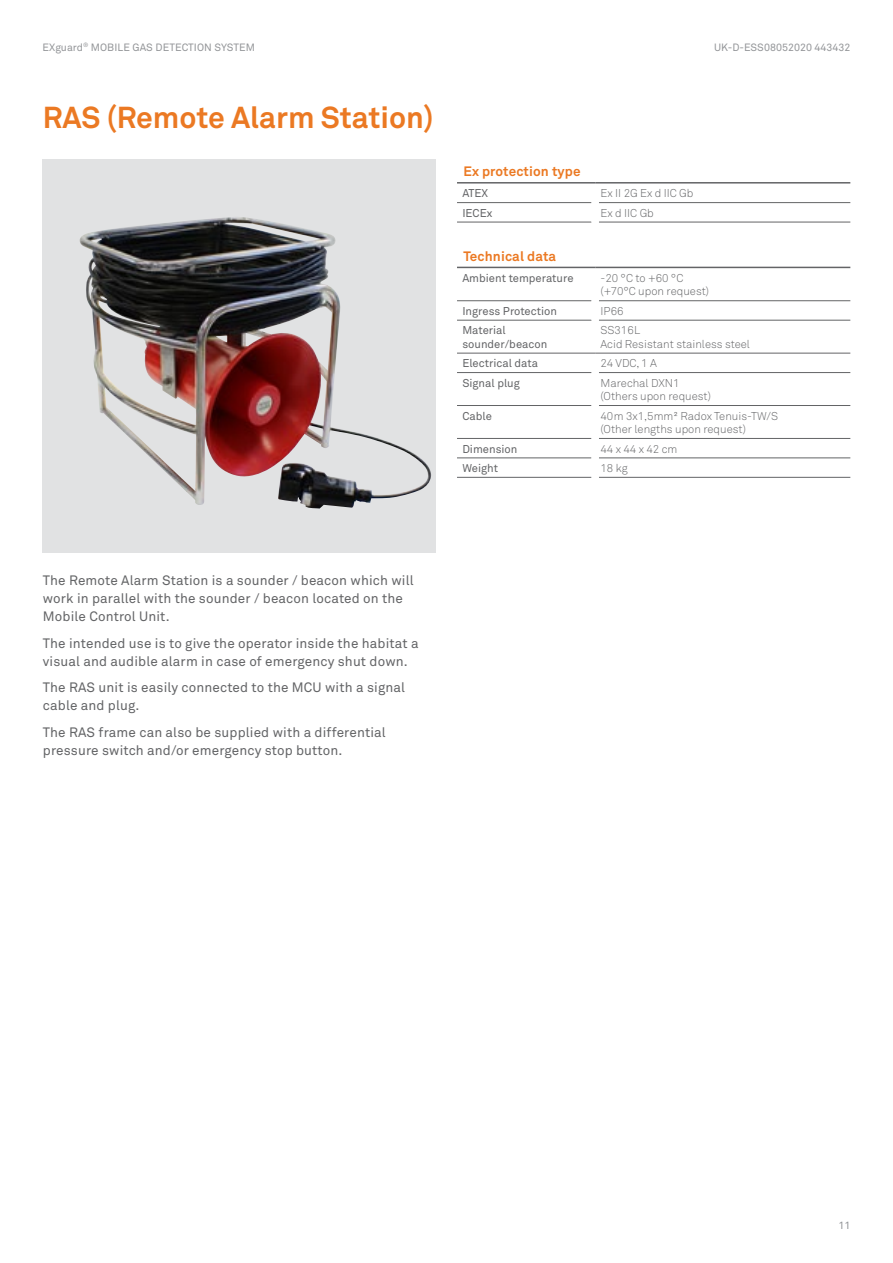
<style>
.page{position:relative;width:893px;height:1263px;background:#fff}
.page>*{position:absolute;margin:0;border:0;box-sizing:border-box;transform-origin:0 0}
.t1{font:700 30px "Akkurat Pro";color:#eb7923}
.t2{font:13.5px/18px "Akkurat Pro";letter-spacing:.01em;color:#636466}
.t3{font:700 13.5px "Akkurat Pro";letter-spacing:.01em;color:#eb7923}
.t4{font:300 11.25px/13.5px "Akkurat Pro";color:#636466}
.t5{font:11.25px/13.5px "Akkurat Pro";color:#636466}
.t6{font:10.5px "Akkurat Pro";color:#939598}
</style>
<div class="page">
<div style="left:42px;top:159px;width:394px;height:394px;background:#e1e2e3"></div>
<img style="left:79px;top:217px;width:352px;height:291px">
<hr style="left:457px;top:182px;width:138px;height:2px;background:#636466">
<hr style="left:595px;top:182px;width:255px;height:2px;background:#636466">
<hr style="left:457px;top:202px;width:134px;height:1px;background:#636466">
<hr style="left:599px;top:202px;width:251px;height:1px;background:#636466">
<hr style="left:457px;top:222px;width:134px;height:1px;background:#636466">
<hr style="left:599px;top:222px;width:251px;height:1px;background:#636466">
<hr style="left:457px;top:267px;width:138px;height:1px;background:#636466">
<hr style="left:595px;top:267px;width:255px;height:1px;background:#636466">
<hr style="left:457px;top:405px;width:134px;height:1px;background:#636466">
<hr style="left:457px;top:438px;width:134px;height:1px;background:#636466">
<hr style="left:457px;top:457px;width:134px;height:1px;background:#636466">
<hr style="left:457px;top:477px;width:134px;height:1px;background:#636466">
<hr style="left:599px;top:405px;width:251px;height:1px;background:#636466">
<hr style="left:599px;top:438px;width:251px;height:1px;background:#636466">
<hr style="left:599px;top:457px;width:251px;height:1px;background:#636466">
<hr style="left:599px;top:477px;width:251px;height:1px;background:#636466">
<hr style="left:457px;top:300px;width:134px;height:1px;background:#636466">
<hr style="left:599px;top:300px;width:251px;height:1px;background:#636466">
<hr style="left:457px;top:320px;width:134px;height:1px;background:#636466">
<hr style="left:599px;top:320px;width:251px;height:1px;background:#636466">
<hr style="left:457px;top:353px;width:138px;height:1px;background:#636466">
<hr style="left:595px;top:353px;width:255px;height:1px;background:#636466">
<hr style="left:457px;top:372px;width:134px;height:1px;background:#636466">
<hr style="left:599px;top:372px;width:251px;height:1px;background:#636466">
<p class="t6" style="left:43px;top:41px;width:214px">EXguard<sup>®</sup> MOBILE GAS DETECTION SYSTEM</p>
<p class="t6" style="left:714px;top:41px;width:138px">UK-D-ESS08052020 443432</p>
<h1 class="t1" style="left:43px;top:99px;width:392px">RAS (Remote Alarm Station)</h1>
<p class="t3" style="left:463px;top:163px;width:119px">Ex protection type</p>
<p class="t5" style="left:462px;top:187px;width:27px">ATEX</p>
<p class="t4" style="left:600px;top:187px;width:94px">Ex II 2G Ex d IIC Gb</p>
<p class="t5" style="left:462px;top:206px;width:32px">IECEx</p>
<p class="t4" style="left:600px;top:206px;width:55px">Ex d IIC Gb</p>
<p class="t3" style="left:463px;top:248px;width:94px">Technical data</p>
<p class="t5" style="left:462px;top:271px;width:113px">Ambient temperature</p>
<p class="t4" style="left:600px;top:271px;width:110px">-20 °C to +60 °C (+70°C upon request)</p>
<p class="t5" style="left:462px;top:304px;width:96px">Ingress Protection</p>
<p class="t4" style="left:600px;top:304px;width:25px">IP66</p>
<p class="t5" style="left:462px;top:324px;width:86px">Material sounder/beacon</p>
<p class="t4" style="left:600px;top:324px;width:151px">SS316L<br>Acid Resistant stainless steel</p>
<p class="t5" style="left:462px;top:357px;width:77px">Electrical data</p>
<p class="t4" style="left:600px;top:357px;width:58px">24 VDC, 1 A</p>
<p class="t5" style="left:462px;top:376px;width:59px">Signal plug</p>
<p class="t4" style="left:600px;top:376px;width:112px">Marechal DXN1 (Others upon request)</p>
<p class="t5" style="left:462px;top:409px;width:31px">Cable</p>
<p class="t4" style="left:600px;top:409px;width:179px">40m 3x1,5mm² Radox Tenuis-TW/S (Other lengths upon request)</p>
<p class="t5" style="left:462px;top:442px;width:57px">Dimension</p>
<p class="t4" style="left:600px;top:442px;width:78px">44 x 44 x 42 cm</p>
<p class="t5" style="left:462px;top:461px;width:37px">Weight</p>
<p class="t4" style="left:600px;top:461px;width:29px">18 kg</p>
<p class="t2" style="left:43px;top:572px;width:372px">The Remote Alarm Station is a sounder / beacon which will work in parallel with the sounder / beacon located on the<br>Mobile Control Unit.</p>
<p class="t2" style="left:43px;top:634px;width:377px">The intended use is to give the operator inside the habitat a visual and audible alarm in case of emergency shut down.</p>
<p class="t2" style="left:43px;top:679px;width:364px">The RAS unit is easily connected to the MCU with a signal cable and plug.</p>
<p class="t2" style="left:43px;top:723px;width:344px">The RAS frame can also be supplied with a differential pressure switch and/or emergency stop button.</p>
<p class="t6" style="left:838px;top:1219px;width:13px">11</p>
</div>
